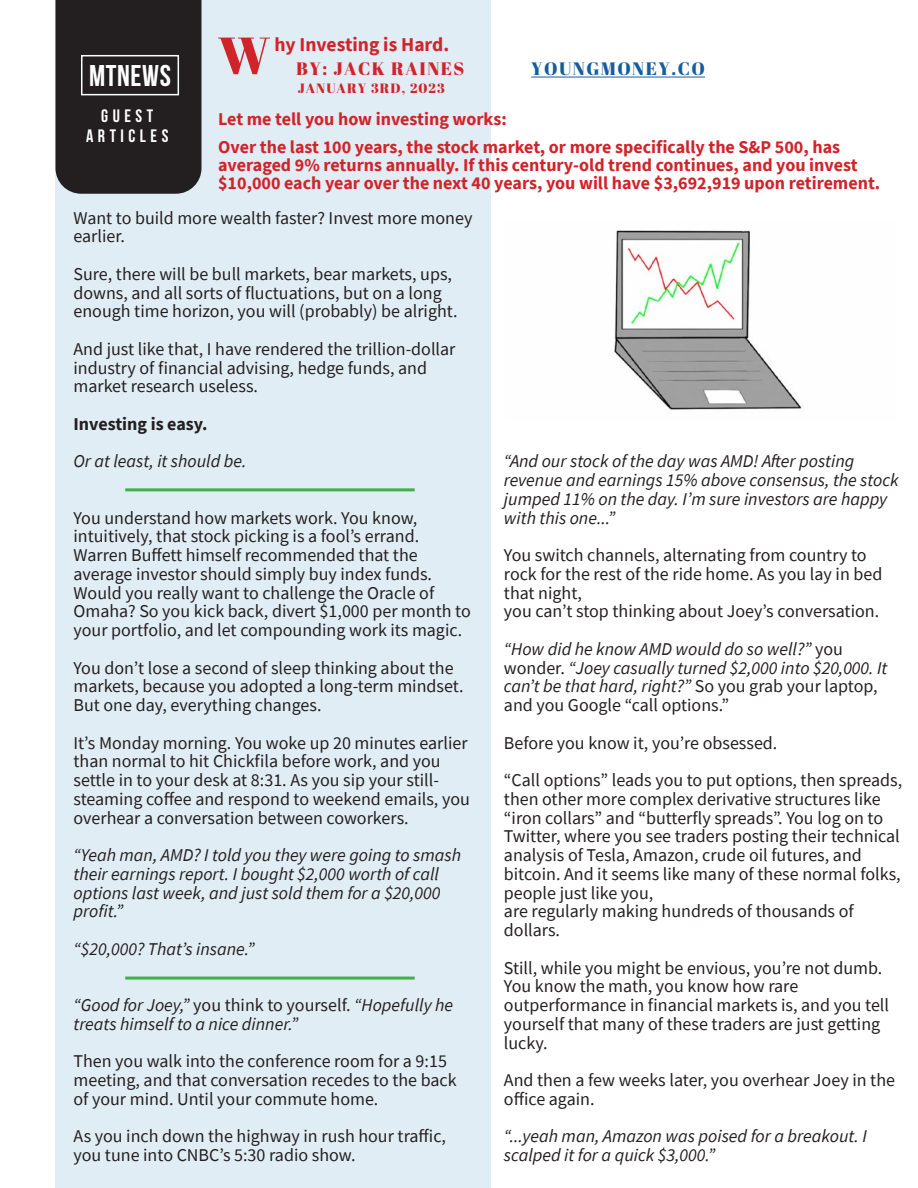
<style>
.page{position:relative;width:918px;height:1188px;background:#fff}
.page>*{position:absolute;margin:0;border:0;box-sizing:border-box;transform-origin:0 0}
.Paragraph___drop_cap{font:51.6px "Abril Fatface";color:#d1232a}
.t1{font:700 30px "Bebas Neue";letter-spacing:.02em;color:#fff}
.Paragraph___drop_cap-2{font:700 19.5px "Source Sans Pro";color:#d1232a}
.Paragraph___tab{font:18px/18.8px "Source Sans Pro";color:#231f20}
.Paragraph___tab-2{font:italic 18px/18.8px "Source Sans Pro";color:#231f20}
.Paragraph___drop_cap-3{font:700 18px/28.5px "Source Sans Pro";color:#d1232a}
.Paragraph___tab-3{font:700 18px "Source Sans Pro";color:#231f20}
.t2{font:700 18px/19.5px "Bebas Neue";letter-spacing:.25em;color:#fff;text-align:center}
.Paragraph___drop_cap-4{font:18px "Abril Fatface";letter-spacing:.08em;color:#d1232a}
.Paragraph___drop_cap-5{font:18px "Abril Fatface";letter-spacing:.08em;color:#175d9e}
.Paragraph___drop_cap-6{font:13.5px "Abril Fatface";letter-spacing:.08em;color:#d1232a}
.s1{font-style:normal}
</style>
<div class="page">
<div style="left:56px;top:0;width:435px;height:1188px;background:#e1edf5"></div>
<div style="left:56px;top:0;width:145px;height:194px;background:#231f20"></div>
<div style="left:81px;top:55px;width:98px;height:40px;border:2px solid #fff"></div>
<hr style="left:531px;top:77px;width:174px;height:1px;background:#175d9e">
<img style="left:614px;top:230px;width:188px;height:180px">
<hr style="left:125px;top:488px;width:290px;height:3px;background:#40ae49">
<hr style="left:125px;top:977px;width:290px;height:3px;background:#40ae49">
<p class="Paragraph___drop_cap" style="left:218px;top:19px;width:54px">W</p>
<p class="Paragraph___drop_cap-2" style="left:274px;top:32px;width:176px">hy Investing is Hard.</p>
<p class="Paragraph___drop_cap-4" style="left:296px;top:56px;width:170px">BY: JACK RAINES</p>
<p class="Paragraph___drop_cap-5" style="left:531px;top:56px;width:175px">YOUNGMONEY.CO</p>
<p class="Paragraph___drop_cap-6" style="left:298px;top:79px;width:149px">JANUARY 3RD, 2023</p>
<p class="Paragraph___drop_cap-3" style="left:218px;top:104px;width:624px">Let me tell you how investing works:<br>Over the last 100 years, the stock market, or more specifically the S&amp;P 500, has</p>
<p class="Paragraph___drop_cap-3" style="left:218px;top:156px;width:663px;line-height:18px">averaged 9% returns annually. If this century-old trend continues, and you invest $10,000 each year over the next 40 years, you will have $3,692,919 upon retirement.</p>
<p class="Paragraph___tab" style="left:73px;top:208px;width:400px">Want to build more wealth faster? Invest more money earlier.</p>
<p class="Paragraph___tab" style="left:73px;top:264px;width:386px">Sure, there will be bull markets, bear markets, ups, downs, and all sorts of fluctuations, but on a long enough time horizon, you will (probably) be alright.</p>
<p class="Paragraph___tab" style="left:73px;top:339px;width:384px">And just like that, I have rendered the trillion-dollar industry of financial advising, hedge funds, and market research useless.</p>
<p class="Paragraph___tab-3" style="left:73px;top:412px;width:136px">Investing is easy.</p>
<p class="Paragraph___tab-2" style="left:73px;top:452px;width:175px">Or at least, it should be.</p>
<p class="t1" style="left:89px;top:60px;width:83px">MTNEWS</p>
<p class="t2" style="left:86px;top:106px;width:84px">GUEST<br>ARTICLES</p>
<p class="Paragraph___tab-2" style="left:504px;top:452px;width:396px">“And our stock of the day was AMD! After posting revenue and earnings 15% above consensus, the stock jumped 11% on the day. I’m sure investors are happy with this one...”</p>
<p class="Paragraph___tab" style="left:504px;top:546px;width:380px">You switch channels, alternating from country to rock for the rest of the ride home. As you lay in bed that night,<br>you can’t stop thinking about Joey’s conversation.</p>
<p class="Paragraph___tab-2" style="left:504px;top:639px;width:385px">“How did he know AMD would do so well?” <span class="s1">you wonder.</span> “Joey casually turned $2,000 into $20,000. It can’t be that hard, right?” <span class="s1">So you grab your laptop, and you Google “call options.”</span></p>
<p class="Paragraph___tab" style="left:504px;top:733px;width:275px">Before you know it, you’re obsessed.</p>
<p class="Paragraph___tab" style="left:504px;top:771px;width:400px">“Call options” leads you to put options, then spreads, then other more complex derivative structures like “iron collars” and “butterfly spreads”. You log on to Twitter, where you see traders posting their technical analysis of Tesla, Amazon, crude oil futures, and bitcoin. And it seems like many of these normal folks, people just like you,<br>are regularly making hundreds of thousands of dollars.</p>
<p class="Paragraph___tab" style="left:504px;top:958px;width:387px">Still, while you might be envious, you’re not dumb.<br>You know the math, you know how rare outperformance in financial markets is, and you tell yourself that many of these traders are just getting lucky.</p>
<p class="Paragraph___tab" style="left:504px;top:1071px;width:393px">And then a few weeks later, you overhear Joey in the office again.</p>
<p class="Paragraph___tab-2" style="left:504px;top:1127px;width:365px">“...yeah man, Amazon was poised for a breakout. I scalped it for a quick $3,000.”</p>
<p class="Paragraph___tab" style="left:73px;top:508px;width:399px">You understand how markets work. You know, intuitively, that stock picking is a fool’s errand.<br>Warren Buffett himself recommended that the average investor should simply buy index funds.<br>Would you really want to challenge the Oracle of Omaha? So you kick back, divert $1,000 per month to your portfolio, and let compounding work its magic.</p>
<p class="Paragraph___tab" style="left:73px;top:658px;width:392px">You don’t lose a second of sleep thinking about the markets, because you adopted a long-term mindset.<br>But one day, everything changes.</p>
<p class="Paragraph___tab" style="left:73px;top:733px;width:398px">It’s Monday morning. You woke up 20 minutes earlier than normal to hit Chickfila before work, and you settle in to your desk at 8:31. As you sip your still&shy;steaming coffee and respond to weekend emails, you overhear a conversation between coworkers.</p>
<p class="Paragraph___tab-2" style="left:73px;top:846px;width:389px">“Yeah man, AMD? I told you they were going to smash their earnings report. I bought $2,000 worth of call options last week, and just sold them for a $20,000 profit.”</p>
<p class="Paragraph___tab-2" style="left:73px;top:939px;width:182px">“$20,000? That’s insane.”</p>
<p class="Paragraph___tab-2" style="left:73px;top:996px;width:381px">“Good for Joey,” <span class="s1">you think to yourself.</span> “Hopefully he treats himself to a nice dinner.”</p>
<p class="Paragraph___tab" style="left:73px;top:1052px;width:385px">Then you walk into the conference room for a 9:15 meeting, and that conversation recedes to the back of your mind. Until your commute home.</p>
<p class="Paragraph___tab" style="left:73px;top:1127px;width:374px">As you inch down the highway in rush hour traffic, you tune into CNBC’s 5:30 radio show.</p>
</div>
